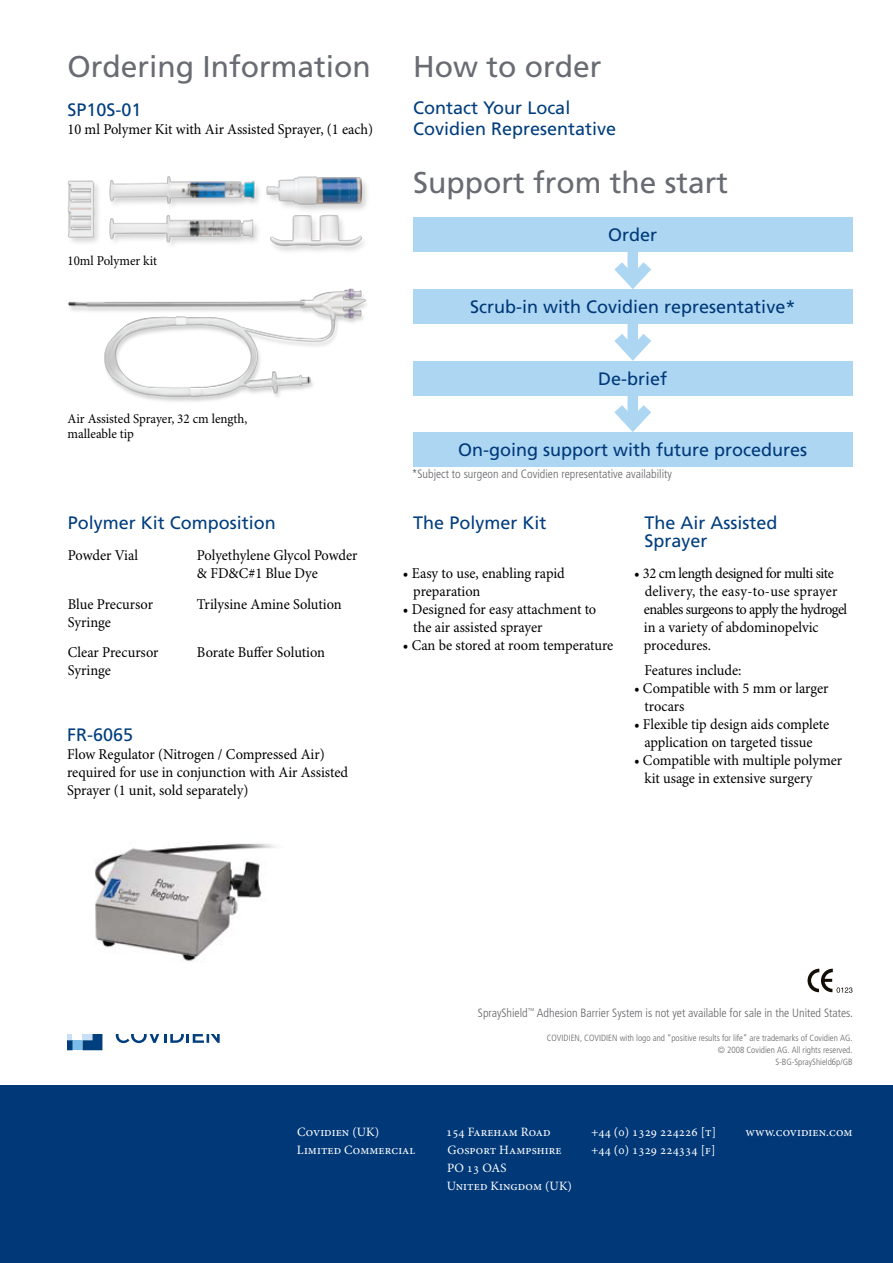
<style>
.page{position:relative;width:893px;height:1263px;background:#fff}
.page>*{position:absolute;margin:0;border:0;box-sizing:border-box;transform-origin:0 0}
.t1{font:30px "Frutiger LT Std";color:#696b73}
.t2{font:18px/21px "Frutiger LT Std";color:#003e7e}
.t3{font:18px "Frutiger LT Std";color:#003878}
.t4{font:15px/18px "Minion Pro";letter-spacing:-.005em;color:#000;scale:.96 1}
.t5{font:15px/18px "Minion Pro";letter-spacing:-.025em;color:#000;scale:.96 1}
.t6{font:13.5px/15px "Minion Pro";letter-spacing:-.005em;color:#000;scale:.96 1}
.t7{font:12.75px/18px "Minion Pro";letter-spacing:.005em;color:#fff}
.t8{font:300 condensed 12px "Frutiger LT Std";color:#636467}
.t9{font:300 condensed 9px/12px "Frutiger LT Std";color:#636467;text-align:right}
</style>
<div class="page">
<img style="left:68px;top:176px;width:299px;height:76px">
<img style="left:67px;top:288px;width:300px;height:114px">
<div style="left:0;top:1085px;width:893px;height:178px;background:#003878"></div>
<svg style="left:116px;top:1035px;width:104px;height:8px"></svg>
<div style="left:72px;top:1040px;width:10px;height:10px;background:#79bde8"></div>
<svg style="left:68px;top:1035px;width:4px;height:15px"></svg>
<svg style="left:82px;top:1035px;width:20px;height:15px"></svg>
<div style="left:413px;top:218px;width:439px;height:34px;background:#acd6f2"></div>
<div style="left:413px;top:290px;width:439px;height:34px;background:#acd6f2"></div>
<div style="left:413px;top:362px;width:439px;height:34px;background:#acd6f2"></div>
<div style="left:413px;top:432px;width:439px;height:34px;background:#acd6f2"></div>
<svg style="left:603px;top:252px;width:59px;height:38px"></svg>
<svg style="left:603px;top:324px;width:59px;height:38px"></svg>
<svg style="left:614px;top:396px;width:37px;height:36px"></svg>
<img style="left:94px;top:843px;width:181px;height:119px">
<svg style="left:807px;top:969px;width:45px;height:24px"></svg>
<h1 class="t1" style="left:68px;top:49px;width:305px">Ordering Information</h1>
<p class="t2" style="left:68px;top:99px;width:76px">SP10S-01</p>
<p class="t4" style="left:68px;top:121px;width:320px">10 ml Polymer Kit with Air Assisted Sprayer, (1 each)</p>
<p class="t6" style="left:68px;top:253px;width:95px">10ml Polymer kit</p>
<p class="t6" style="left:68px;top:412px;width:189px">Air Assisted Sprayer, 32 cm length, malleable tip</p>
<p class="t2" style="left:68px;top:512px;width:210px">Polymer Kit Composition</p>
<p class="t4" style="left:68px;top:547px;width:75px">Powder Vial</p>
<p class="t4" style="left:197px;top:547px;width:169px">Polyethylene Glycol Powder &amp; FD&amp;C#1 Blue Dye</p>
<p class="t4" style="left:68px;top:595px;width:90px">Blue Precursor</p>
<p class="t4" style="left:197px;top:595px;width:152px">Trilysine Amine Solution</p>
<p class="t4" style="left:68px;top:607px;width:96px;line-height:30.8px">Syringe<br>Clear Precursor</p>
<p class="t4" style="left:197px;top:644px;width:135px">Borate Buffer Solution</p>
<p class="t4" style="left:68px;top:662px;width:46px">Syringe</p>
<p class="t2" style="left:67px;top:725px;width:68px">FR-6065</p>
<p class="t4" style="left:67px;top:746px;width:294px">Flow Regulator (Nitrogen / Compressed Air) required for use in conjunction with Air Assisted<br>Sprayer (1 unit, sold separately)</p>
<h1 class="t1" style="left:413px;top:49px;width:190px">How to order</h1>
<p class="t2" style="left:413px;top:98px;width:205px">Contact Your Local<br>Covidien Representative</p>
<h1 class="t1" style="left:413px;top:165px;width:317px">Support from the start</h1>
<p class="t3" style="left:608px;top:224px;width:51px">Order</p>
<p class="t3" style="left:470px;top:296px;width:327px">Scrub-in with Covidien representative*</p>
<p class="t3" style="left:598px;top:368px;width:71px">De-brief</p>
<p class="t3" style="left:458px;top:439px;width:351px">On-going support with future procedures</p>
<p class="t8" style="left:412px;top:467px;width:262px">*Subject to surgeon and Covidien representative availability</p>
<p class="t2" style="left:413px;top:512px;width:135px">The Polymer Kit</p>
<p class="t4" style="left:413px;top:565px;width:159px;text-indent:-10px">• Easy to use, enabling rapid preparation</p>
<p class="t4" style="left:413px;top:601px;width:192px;text-indent:-10px">• Designed for easy attachment to the air assisted sprayer</p>
<p class="t4" style="left:403px;top:637px;width:221px">• Can be stored at room temperature</p>
<p class="t2" style="left:644px;top:514px;width:135px;line-height:18px">The Air Assisted<br>Sprayer</p>
<p class="t5" style="left:644px;top:565px;width:213px;text-indent:-10px">• 32 cm length designed for multi site delivery, the easy-to-use sprayer enables surgeons to apply the hydrogel in a variety of abdominopelvic procedures.</p>
<p class="t4" style="left:644px;top:662px;width:103px">Features include:</p>
<p class="t4" style="left:644px;top:680px;width:193px;text-indent:-10px">• Compatible with 5 mm or larger trocars</p>
<p class="t4" style="left:634px;top:716px;width:205px;text-align:center">• Flexible tip design aids complete application on targeted tissue</p>
<p class="t4" style="left:644px;top:752px;width:207px;text-indent:-10px">• Compatible with multiple polymer kit usage in extensive surgery</p>
<p class="t8" style="left:478px;top:1006px;width:376px">SprayShield<sup>™</sup> Adhesion Barrier System is not yet available for sale in the United States.</p>
<p class="t9" style="left:547px;top:1032px;width:307px">COVIDIEN, COVIDIEN with logo and “positive results for life” are trademarks of Covidien AG. © 2008 Covidien AG. All rights reserved.<br>S-BG-SprayShield6p/GB</p>
<p class="t7" style="left:297px;top:1123px;width:120px">Covidien (UK)<br>Limited Commercial</p>
<p class="t7" style="left:446px;top:1123px;width:127px">154 Fareham Road<br>Gosport Hampshire<br>PO 13 OAS<br>United Kingdom (UK)</p>
<p class="t7" style="left:745px;top:1123px;width:109px">www.covidien.com</p>
<p class="t7" style="left:591px;top:1124px;width:127px">+44 (0) 1329 224226 [t] +44 (0) 1329 224334 [f]</p>
</div>
